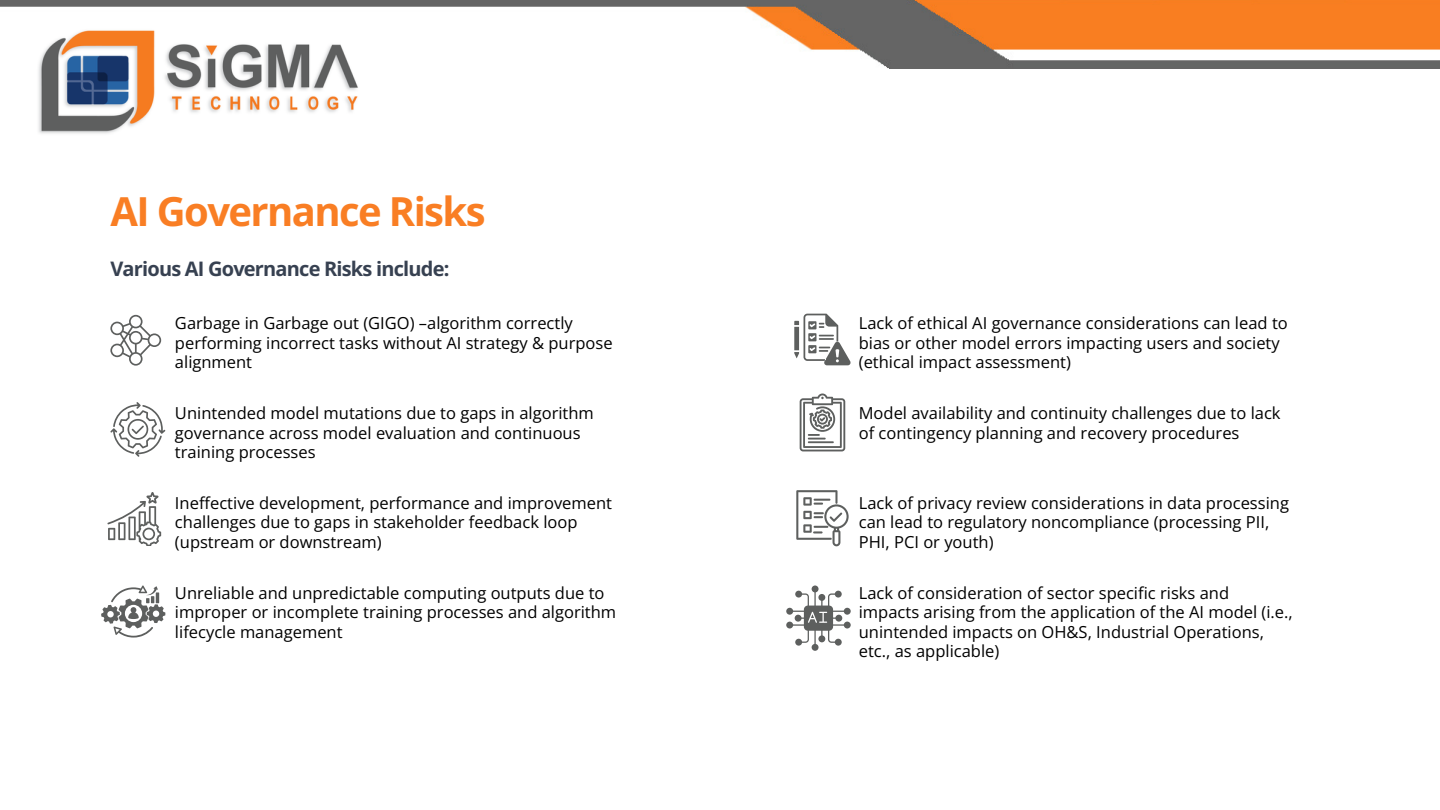
<style>
.page{position:relative;width:1440px;height:810px;background:#fff}
.page>*{position:absolute;margin:0;border:0;box-sizing:border-box;transform-origin:0 0}
.t1{font:700 40px "Open Sans";letter-spacing:-.04em;color:#f97e24}
.t2{font:700 20px "Open Sans";letter-spacing:-.04em;color:#374151}
.t3{font:16.5px "Open Sans";color:#000}
</style>
<div class="page">
<img style="left:0;top:0;width:1440px;height:69px">
<img style="left:31px;top:21px;width:337px;height:113px">
<svg style="left:110px;top:315px;width:51px;height:51px"></svg>
<svg style="left:110px;top:402px;width:55px;height:55px"></svg>
<svg style="left:107px;top:492px;width:54px;height:54px"></svg>
<svg style="left:101px;top:586px;width:64px;height:51px"></svg>
<svg style="left:794px;top:314px;width:56px;height:51px"></svg>
<svg style="left:800px;top:394px;width:45px;height:57px"></svg>
<svg style="left:796px;top:490px;width:53px;height:56px"></svg>
<div style="left:812px;top:586px;width:7px;height:6px;background:#5d5f5e;border-radius:50%"></div>
<div style="left:844px;top:608px;width:7px;height:7px;background:#5d5f5e;border-radius:50%"></div>
<div style="left:844px;top:622px;width:7px;height:7px;background:#5d5f5e;border-radius:50%"></div>
<div style="left:812px;top:644px;width:7px;height:7px;background:#5d5f5e;border-radius:50%"></div>
<div style="left:786px;top:608px;width:7px;height:7px;background:#5d5f5e;border-radius:50%"></div>
<svg style="left:792px;top:591px;width:53px;height:54px"></svg>
<div style="left:786px;top:622px;width:7px;height:7px;background:#5d5f5e;border-radius:50%"></div>
<h1 class="t1" style="left:110px;top:183px;width:377px">AI Governance Risks</h1>
<h2 class="t2" style="left:110px;top:255px;width:341px">Various AI Governance Risks include:</h2>
<p class="t3" style="left:175px;top:312px;width:399px">Garbage in Garbage out (GIGO) –algorithm correctly</p>
<p class="t3" style="left:175px;top:331px;width:439px">performing incorrect tasks without AI strategy &amp; purpose</p>
<p class="t3" style="left:175px;top:351px;width:79px">alignment</p>
<p class="t3" style="left:175px;top:402px;width:420px">Unintended model mutations due to gaps in algorithm</p>
<p class="t3" style="left:175px;top:421px;width:407px">governance across model evaluation and continuous</p>
<p class="t3" style="left:175px;top:441px;width:142px">training processes</p>
<p class="t3" style="left:175px;top:491px;width:439px">Ineffective development, performance and improvement</p>
<p class="t3" style="left:175px;top:511px;width:404px">challenges due to gaps in stakeholder feedback loop</p>
<p class="t3" style="left:175px;top:530px;width:208px">(upstream or downstream)</p>
<p class="t3" style="left:175px;top:581px;width:431px">Unreliable and unpredictable computing outputs due to</p>
<p class="t3" style="left:175px;top:601px;width:443px">improper or incomplete training processes and algorithm</p>
<p class="t3" style="left:175px;top:620px;width:169px">lifecycle management</p>
<p class="t3" style="left:859px;top:312px;width:431px">Lack of ethical AI governance considerations can lead to</p>
<p class="t3" style="left:859px;top:331px;width:423px">bias or other model errors impacting users and society</p>
<p class="t3" style="left:859px;top:351px;width:214px">(ethical impact assessment)</p>
<p class="t3" style="left:859px;top:402px;width:423px">Model availability and continuity challenges due to lack</p>
<p class="t3" style="left:859px;top:421px;width:382px">of contingency planning and recovery procedures</p>
<p class="t3" style="left:859px;top:491px;width:432px">Lack of privacy review considerations in data processing</p>
<p class="t3" style="left:859px;top:511px;width:412px">can lead to regulatory noncompliance (processing PII,</p>
<p class="t3" style="left:859px;top:530px;width:136px">PHI, PCI or youth)</p>
<p class="t3" style="left:859px;top:581px;width:372px">Lack of consideration of sector specific risks and</p>
<p class="t3" style="left:859px;top:601px;width:436px">impacts arising from the application of the AI model (i.e.,</p>
<p class="t3" style="left:859px;top:620px;width:407px">unintended impacts on OH&amp;S, Industrial Operations,</p>
<p class="t3" style="left:859px;top:640px;width:142px">etc., as applicable)</p>
</div>
